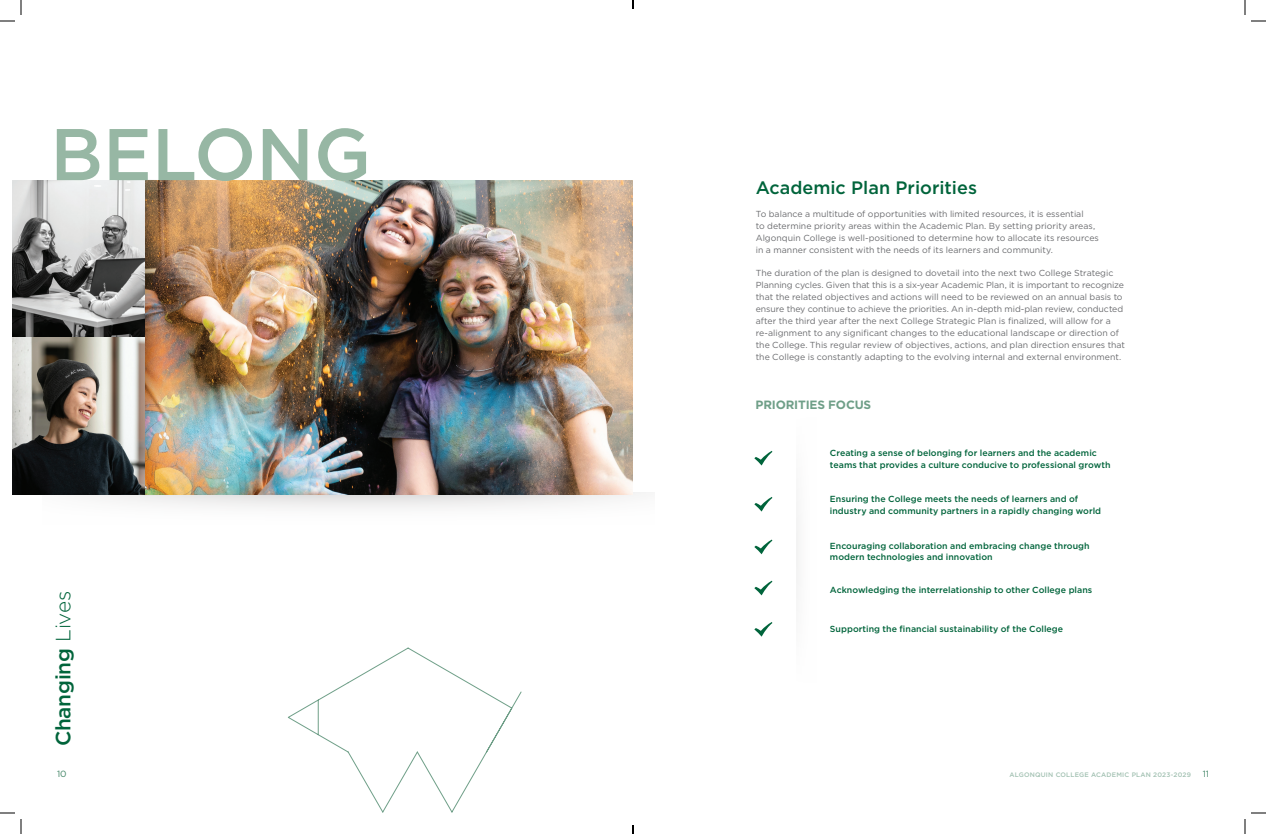
<style>
.page{position:relative;width:1266px;height:834px;background:#fff}
.page>*{position:absolute;margin:0;border:0;box-sizing:border-box;transform-origin:0 0}
.t1{font:500 73px "Gotham";color:#97b7a4}
.t2{font:500 20.7px "Gotham";letter-spacing:-.01em;color:#00643b}
.t3{font:500 18px "Gotham";color:#00643b}
.t4{font:700 12px "Gotham";letter-spacing:-.015em;color:#6f9f88}
.t5{font:9px "Gotham";color:#408465}
.t6{font:8.8px/12px "Gotham";color:#6c6d70}
.t7{font:500 8.8px/12.1px "Gotham";letter-spacing:.005em;color:#00643b}
.t8{font:500 6.5px "Gotham";letter-spacing:.03em;color:#a2c1b2}
.s1{font-weight:300}
</style>
<div class="page">
<svg style="left:42px;top:492px;width:604px;height:17px"></svg>
<img style="left:12px;top:180px;width:621px;height:314px">
<svg style="left:181px;top:180px;width:1px;height:314px"></svg>
<svg style="left:754px;top:451px;width:18px;height:15px"></svg>
<svg style="left:754px;top:497px;width:18px;height:15px"></svg>
<svg style="left:754px;top:540px;width:18px;height:14px"></svg>
<svg style="left:754px;top:581px;width:18px;height:14px"></svg>
<svg style="left:754px;top:622px;width:18px;height:15px"></svg>
<svg style="left:288px;top:647px;width:234px;height:166px"></svg>
<img style="left:144px;top:180px;width:37px;height:315px">
<svg style="left:12px;top:338px;width:133px;height:156px;background:#75716c"></svg>
<svg style="left:0;top:0;width:22px;height:22px"></svg>
<svg style="left:0;top:812px;width:22px;height:22px"></svg>
<svg style="left:1244px;top:0;width:22px;height:22px"></svg>
<svg style="left:1244px;top:812px;width:22px;height:22px"></svg>
<svg style="left:632px;top:0;width:2px;height:9px"></svg>
<svg style="left:632px;top:825px;width:2px;height:9px"></svg>
<h1 class="t1" style="left:50px;top:107px;width:322px">BELONG</h1>
<h2 class="t2" style="left:50px;top:746px;width:157px;rotate:-90deg">Changing <span class="s1">Lives</span></h2>
<h3 class="t3" style="left:756px;top:176px;width:223px">Academic Plan Priorities</h3>
<p class="t6" style="left:756px;top:207px;width:345px">To balance a multitude of opportunities with limited resources, it is essential<br>to determine priority areas within the Academic Plan. By setting priority areas, Algonquin College is well-positioned to determine how to allocate its resources in a manner consistent with the needs of its learners and community.</p>
<p class="t6" style="left:756px;top:266px;width:371px">The duration of the plan is designed to dovetail into the next two College Strategic Planning cycles. Given that this is a six-year Academic Plan, it is important to recognize that the related objectives and actions will need to be reviewed on an annual basis to ensure they continue to achieve the priorities. An in-depth mid-plan review, conducted after the third year after the next College Strategic Plan is finalized, will allow for a re-alignment to any significant changes to the educational landscape or direction of the College. This regular review of objectives, actions, and plan direction ensures that the College is constantly adapting to the evolving internal and external environment.</p>
<h3 class="t4" style="left:756px;top:396px;width:117px">PRIORITIES FOCUS</h3>
<p class="t7" style="left:830px;top:447px;width:282px">Creating a sense of belonging for learners and the academic teams that provides a culture conducive to professional growth</p>
<p class="t7" style="left:830px;top:493px;width:273px">Ensuring the College meets the needs of learners and of industry and community partners in a rapidly changing world</p>
<p class="t7" style="left:830px;top:540px;width:261px;line-height:11px">Encouraging collaboration and embracing change through modern technologies and innovation</p>
<p class="t7" style="left:830px;top:584px;width:264px">Acknowledging the interrelationship to other College plans</p>
<p class="t7" style="left:830px;top:623px;width:235px">Supporting the financial sustainability of the College</p>
<p class="t5" style="left:57px;top:768px;width:11px">10</p>
<p class="t8" style="left:1010px;top:771px;width:183px">ALGONQUIN COLLEGE ACADEMIC PLAN 2023-2029</p>
<p class="t5" style="left:1203px;top:768px;width:8px">11</p>
</div>
